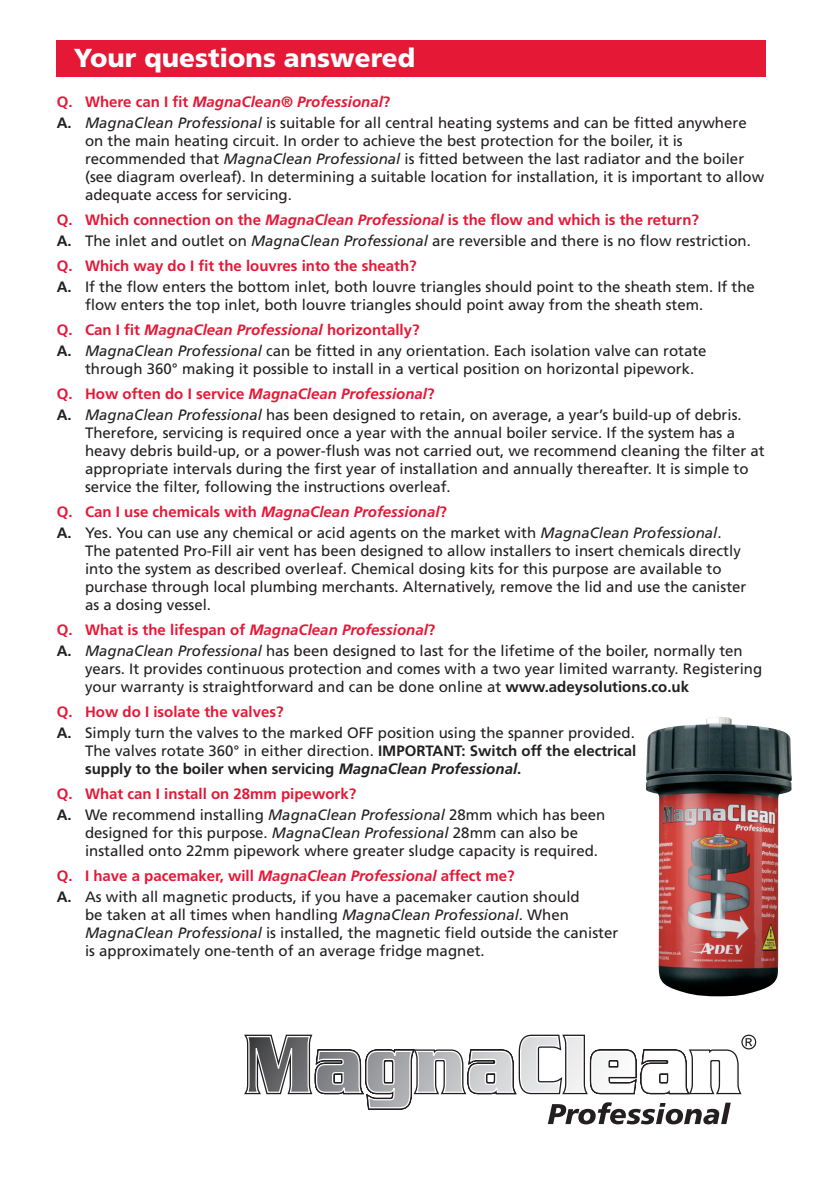
<style>
.page{position:relative;width:817px;height:1191px;background:#fff}
.page>*{position:absolute;margin:0;border:0;box-sizing:border-box;transform-origin:0 0}
.t1{font:900 26px "Frutiger";color:#fff}
.t2{font:15px/18px "Frutiger";color:#231f20}
.t3{font:700 15px "Frutiger";color:#e51836}
.t4{font:italic 700 15px "Frutiger";color:#e51836}
.s1{font-style:normal}
.s2{font-weight:700}
.s3{font-style:italic}
.s4{font-weight:700;font-style:italic}
</style>
<div class="page">
<svg style="left:244px;top:1034px;width:512px;height:90px"></svg>
<div style="left:57px;top:40px;width:708px;height:36px;background:#e51836"></div>
<img style="left:646px;top:717px;width:145px;height:279px">
<p class="t1" style="left:74px;top:42px;width:343px">Your questions answered</p>
<p class="t4" style="left:57px;top:93px;width:335px"><span class="s1">Q. Where can I fit</span> MagnaClean® Professional<span class="s1">?</span></p>
<p class="t2" style="left:85px;top:114px;width:680px;text-indent:-28px"><span class="s2">A.</span> <span class="s3">MagnaClean Professional</span> is suitable for all central heating systems and can be fitted anywhere on the main heating circuit. In order to achieve the best protection for the boiler, it is recommended that <span class="s3">MagnaClean Professional</span> is fitted between the last radiator and the boiler (see diagram overleaf). In determining a suitable location for installation, it is important to allow adequate access for servicing.</p>
<p class="t3" style="left:57px;top:211px;width:643px">Q. Which connection on the <span class="s3">MagnaClean Professional</span> is the flow and which is the return?</p>
<p class="t2" style="left:57px;top:232px;width:695px"><span class="s2">A.</span> The inlet and outlet on <span class="s3">MagnaClean Professional</span> are reversible and there is no flow restriction.</p>
<p class="t3" style="left:57px;top:257px;width:361px">Q. Which way do I fit the louvres into the sheath?</p>
<p class="t2" style="left:85px;top:277px;width:671px;text-indent:-28px"><span class="s2">A.</span> If the flow enters the bottom inlet, both louvre triangles should point to the sheath stem. If the flow enters the top inlet, both louvre triangles should point away from the sheath stem.</p>
<p class="t3" style="left:57px;top:321px;width:364px">Q. Can I fit <span class="s3">MagnaClean Professional</span> horizontally?</p>
<p class="t2" style="left:85px;top:341px;width:623px;text-indent:-28px"><span class="s2">A.</span> <span class="s3">MagnaClean Professional</span> can be fitted in any orientation. Each isolation valve can rotate through 360° making it possible to install in a vertical position on horizontal pipework.</p>
<p class="t4" style="left:57px;top:385px;width:379px"><span class="s1">Q. How often do I service</span> MagnaClean Professional<span class="s1">?</span></p>
<p class="t2" style="left:85px;top:405px;width:681px;text-indent:-28px"><span class="s2">A.</span> <span class="s3">MagnaClean Professional</span> has been designed to retain, on average, a year’s build-up of debris.<br>Therefore, servicing is required once a year with the annual boiler service. If the system has a heavy debris build-up, or a power-flush was not carried out, we recommend cleaning the filter at appropriate intervals during the first year of installation and annually thereafter. It is simple to service the filter, following the instructions overleaf.</p>
<p class="t3" style="left:57px;top:503px;width:392px">Q. Can I use chemicals with <span class="s3">MagnaClean Professional</span>?</p>
<p class="t2" style="left:85px;top:523px;width:662px;text-indent:-28px"><span class="s2">A.</span> Yes. You can use any chemical or acid agents on the market with <span class="s3">MagnaClean Professional</span>.<br>The patented Pro-Fill air vent has been designed to allow installers to insert chemicals directly into the system as described overleaf. Chemical dosing kits for this purpose are available to purchase through local plumbing merchants. Alternatively, remove the lid and use the canister as a dosing vessel.</p>
<p class="t3" style="left:57px;top:621px;width:380px">Q. What is the lifespan of <span class="s3">MagnaClean Professional</span>?</p>
<p class="t2" style="left:85px;top:641px;width:678px;text-indent:-28px"><span class="s2">A.</span> <span class="s3">MagnaClean Professional</span> has been designed to last for the lifetime of the boiler, normally ten years. It provides continuous protection and comes with a two year limited warranty. Registering your warranty is straightforward and can be done online at <span class="s2">www.adeysolutions.co.uk</span></p>
<p class="t3" style="left:57px;top:703px;width:228px">Q. How do I isolate the valves?</p>
<p class="t2" style="left:85px;top:723px;width:552px;text-align:justify;text-indent:-28px"><span class="s2">A.</span> Simply turn the valves to the marked OFF position using the spanner provided.<br>The valves rotate 360° in either direction. <span class="s2">IMPORTANT: Switch off the electrical supply to the boiler when servicing</span> <span class="s4">MagnaClean Professional</span><span class="s2">.</span></p>
<p class="t3" style="left:57px;top:784px;width:301px">Q. What can I install on 28mm pipework?</p>
<p class="t2" style="left:85px;top:805px;width:521px;text-indent:-28px"><span class="s2">A.</span> We recommend installing <span class="s3">MagnaClean Professional</span> 28mm which has been designed for this purpose. <span class="s3">MagnaClean Professional</span> 28mm can also be installed onto 22mm pipework where greater sludge capacity is required.</p>
<p class="t3" style="left:57px;top:866px;width:459px">Q. I have a pacemaker, will <span class="s3">MagnaClean Professional</span> affect me?</p>
<p class="t2" style="left:85px;top:887px;width:534px;text-indent:-28px"><span class="s2">A.</span> As with all magnetic products, if you have a pacemaker caution should<br>be taken at all times when handling <span class="s3">MagnaClean Professional</span>. When <span class="s3">MagnaClean Professional</span> is installed, the magnetic field outside the canister is approximately one-tenth of an average fridge magnet.</p>
</div>
